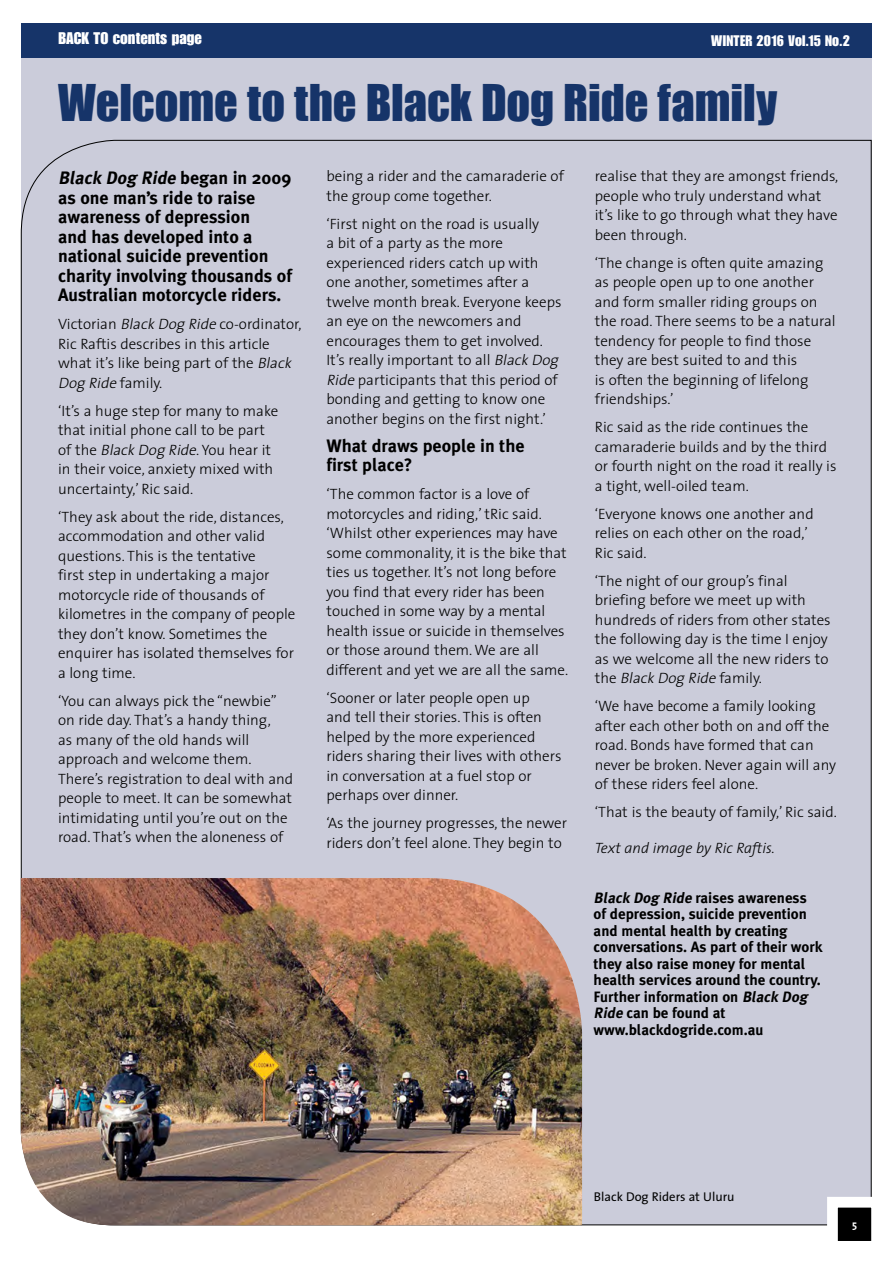
<style>
.page{position:relative;width:893px;height:1263px;background:#fff}
.page>*{position:absolute;margin:0;border:0;box-sizing:border-box;transform-origin:0 0}
.heading1_Impact{font:46.5px "Impact";letter-spacing:-.005em;color:#163469}
.BODY{font:700 18px/19.5px "Meta Plus";color:#000}
.t1{font:16.5px "Impact LT Std";letter-spacing:.005em;color:#fff}
.BODY-2{font:300 15px/19.5px "The Sans";color:#000}
.BODY-3{font:700 15px/16.5px "Meta Plus";color:#000}
.Author{font:italic 300 15px "The Sans";color:#000}
.t2{font:15px "Impact LT Std";letter-spacing:.015em;color:#fff}
.t3{font:12.75px "The Sans";color:#000}
.t4{font:700 10.8px "The Sans";color:#fff}
.s1{font-style:italic}
</style>
<div class="page">
<div style="left:21px;top:58px;width:851px;height:382px;background:#cbccda"></div>
<div style="left:21px;top:140px;width:851px;height:1085px;background:#cbccda"></div>
<svg style="left:822px;top:1191px;width:50px;height:50px"></svg>
<div style="left:21px;top:23px;width:851px;height:34px;background:#163469"></div>
<img style="left:21px;top:878px;width:561px;height:347px">
<p class="t1" style="left:58px;top:28px;width:145px">BACK TO contents page</p>
<p class="t2" style="left:711px;top:32px;width:140px">WINTER 2016 Vol.15 No.2</p>
<p class="heading1_Impact" style="left:58px;top:66px;width:721px">Welcome to the Black Dog Ride family</p>
<p class="BODY" style="left:58px;top:168px;width:235px"><span class="s1">Black Dog Ride</span> b e g a n i n 2 0 0 9 as one man’s ride to raise awareness of depression<br>and has developed into a national suicide prevention charity involving thousands of<br>Australian motorcycle riders.</p>
<p class="BODY-2" style="left:58px;top:314px;width:245px">Victorian <span class="s1">BlackDog Ride</span>co-ordinator,<br>Ric Raftis describes in this article what it’s like being part of the <span class="s1">Black<br>Dog Ride</span>family.</p>
<p class="BODY-2" style="left:58px;top:400px;width:222px">‘It’s a huge step for many to make that initial phone call to be part of t h e <span class="s1">BlackDog Ride</span>. Yo u h e a r i t in their voice, anxiety mixed with uncertainty,’ Ric said.</p>
<p class="BODY-2" style="left:58px;top:506px;width:239px">‘They ask about the ride, distances, accommodation and other valid questions. This is the tentative<br>first step in undertaking a major motorcycle ride of thousands of kilometres in the company of people they don’t know. Sometimes the enquirer has isolated themselves for a long time.</p>
<p class="BODY-2" style="left:58px;top:690px;width:237px">‘You can always pick the “newbie” on ride day. That’s a handy thing,<br>as many of the old hands will approach and welcome them.<br>There’s registration to deal with and people to meet. It can be somewhat intimidating until you’re out on the road. That’s when the aloneness of</p>
<p class="BODY-2" style="left:326px;top:166px;width:239px">being a rider and the camaraderie of the group come together.</p>
<p class="BODY-2" style="left:326px;top:213px;width:237px">‘First night on the road is usually<br>a bit of a party as the more experienced riders catch up with one another, sometimes after a twelve month break. Everyone keeps an eye on the newcomers and encourages them to get involved.<br>It’s really important to all <span class="s1">BlackDog<br>Ride</span>participants that this period of bonding and getting to know one another begins on the first night.’</p>
<p class="BODY" style="left:326px;top:436px;width:200px">What draws people in the first place?</p>
<p class="BODY-2" style="left:326px;top:484px;width:243px">‘The common factor is a love of motorcycles and riding,’ tRic said. ‘Whilst other experiences may have some commonality, it is the bike that ties us together. It’s not long before you find that every rider has been touched in some way by a mental health issue or suicide in themselves or those around them. We are all different and yet we are all the same.</p>
<p class="BODY-2" style="left:326px;top:687px;width:237px">‘Sooner or later people open up<br>and tell their stories. This is often helped by the more experienced riders sharing their lives with others in conversation at a fuel stop or perhaps over dinner.</p>
<p class="BODY-2" style="left:326px;top:813px;width:242px">‘As the journey progresses, the newer riders don’t feel alone. They begin to</p>
<p class="BODY-2" style="left:595px;top:166px;width:245px">realise that they are amongst friends, people who truly understand what it’s like to go through what they have been through.</p>
<p class="BODY-2" style="left:595px;top:252px;width:242px">‘The change is often quite amazing as people open up to one another and form smaller riding groups on the road. There seems to be a natural tendency for people to find those they are best suited to and this<br>is often the beginning of lifelong friendships.’</p>
<p class="BODY-2" style="left:595px;top:417px;width:243px">Ric said as the ride continues the camaraderie builds and by the third or fourth night on the road it really is a tight, well-oiled team.</p>
<p class="BODY-2" style="left:595px;top:503px;width:220px">‘Everyone knows one another and relies on each other on the road,’<br>Ric said.</p>
<p class="BODY-2" style="left:595px;top:570px;width:237px">‘The night of our group’s final briefing before we meet up with hundreds of riders from other states the following day is the time I enjoy as we welcome all the new riders to t h e <span class="s1">BlackDog Ride</span>fa m i l y.</p>
<p class="BODY-2" style="left:595px;top:696px;width:243px">‘We have become a family looking after each other both on and off the road. Bonds have formed that can never be broken. Never again will any of these riders feel alone.</p>
<p class="BODY-2" style="left:595px;top:802px;width:244px">‘That is the beauty of family,’ Ric said.</p>
<p class="Author" style="left:595px;top:836px;width:182px">Text and image by Ric Raftis.</p>
<p class="BODY-3" style="left:594px;top:889px;width:230px"><span class="s1">Black Dog Ride</span> raises awareness of depression, suicide prevention and mental health by creating conversations. As part of their work they also raise money for mental health services around the country.</p>
<p class="BODY-3" style="left:594px;top:988px;width:218px">Further information on <span class="s1">Black Dog</span></p>
<p class="BODY-3" style="left:594px;top:1004px;width:134px"><span class="s1">Ride</span> can be found at</p>
<p class="BODY-3" style="left:594px;top:1021px;width:171px">www.blackdogride.com.au</p>
<p class="t3" style="left:594px;top:1186px;width:142px">Black Dog Riders at Uluru</p>
<p class="t4" style="left:852px;top:1215px;width:6px">5</p>
</div>
